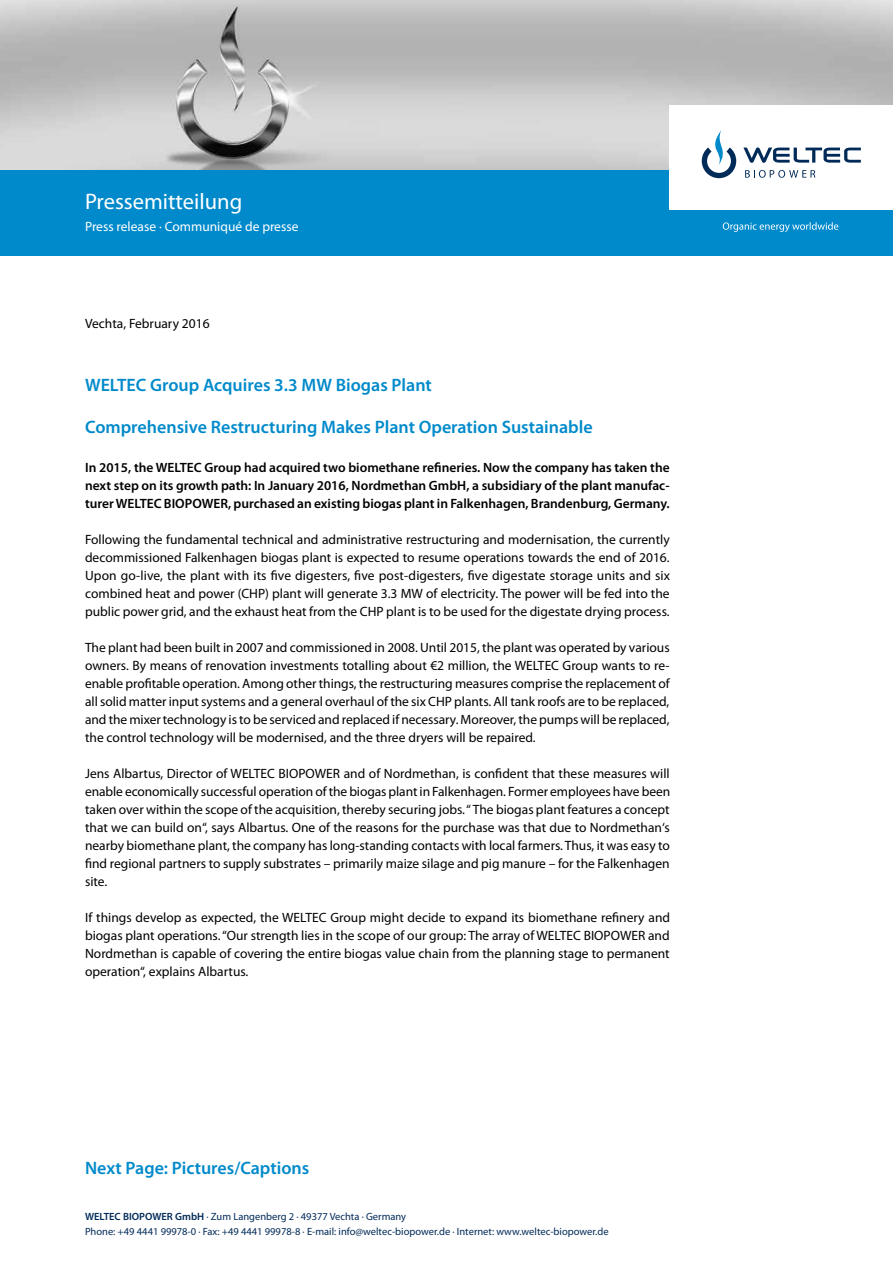
<style>
.page{position:relative;width:893px;height:1263px;background:#fff}
.page>*{position:absolute;margin:0;border:0;box-sizing:border-box;transform-origin:0 0}
.t1{font:22.5px "Myriad Pro";color:#fff}
.t2{font:600 18px "Myriad Pro";color:#008acb}
.t3{font:13.5px/18px "Myriad Pro";color:#000;text-align:justify}
.t4{font:600 13.5px/18px "Myriad Pro";color:#000;text-align:justify}
.t5{font:13.5px "Myriad Pro";color:#fff}
.t6{font:10.5px/15px "Myriad Pro";color:#002a58}
.s1{font-weight:600}
</style>
<div class="page">
<img style="left:0;top:0;width:893px;height:170px">
<div style="left:0;top:170px;width:893px;height:85px;background:#008acb"></div>
<div style="left:670px;top:106px;width:223px;height:104px;background:#fff"></div>
<svg style="left:723px;top:222px;width:115px;height:10px"></svg>
<svg style="left:702px;top:130px;width:34px;height:48px"></svg>
<svg style="left:743px;top:147px;width:118px;height:16px"></svg>
<svg style="left:745px;top:170px;width:70px;height:8px"></svg>
<h1 class="t1" style="left:85px;top:188px;width:159px">Pressemitteilung</h1>
<p class="t5" style="left:85px;top:218px;width:215px">Press release · Communiqué de presse</p>
<p class="t3" style="left:85px;top:314px;width:126px">Vechta, February 2016</p>
<h2 class="t2" style="left:85px;top:373px;width:348px">WELTEC Group Acquires 3.3 MW Biogas Plant</h2>
<h2 class="t2" style="left:85px;top:415px;width:509px">Comprehensive Restructuring Makes Plant Operation Sustainable</h2>
<p class="t4" style="left:85px;top:458px;width:586px">In 2015, the WELTEC Group had acquired two biomethane refineries. Now the company has taken the next step on its growth path: In January 2016, Nordmethan GmbH, a subsidiary of the plant manufac&shy;turer WELTEC BIOPOWER, purchased an existing biogas plant in Falkenhagen, Brandenburg, Germany.</p>
<p class="t3" style="left:85px;top:530px;width:587px">Following the fundamental technical and administrative restructuring and modernisation, the currently decommissioned Falkenhagen biogas plant is expected to resume operations towards the end of 2016.<br>Upon go-live, the plant with its five digesters, five post-digesters, five digestate storage units and six combined heat and power (CHP) plant will generate 3.3 MW of electricity. The power will be fed into the public power grid, and the exhaust heat from the CHP plant is to be used for the digestate drying process.</p>
<p class="t3" style="left:85px;top:638px;width:586px">The plant had been built in 2007 and commissioned in 2008. Until 2015, the plant was operated by various owners. By means of renovation investments totalling about €2 million, the WELTEC Group wants to re&shy;enable profitable operation. Among other things, the restructuring measures comprise the replacement of all solid matter input systems and a general overhaul of the six CHP plants. All tank roofs are to be replaced, and the mixer technology is to be serviced and replaced if necessary. Moreover, the pumps will be replaced, the control technology will be modernised, and the three dryers will be repaired.</p>
<p class="t3" style="left:85px;top:764px;width:587px">Jens Albartus, Director of WELTEC BIOPOWER and of Nordmethan, is confident that these measures will enable economically successful operation of the biogas plant in Falkenhagen. Former employees have been taken over within the scope of the acquisition, thereby securing jobs. “ The biogas plant features a concept that we can build on“, says Albartus. One of the reasons for the purchase was that due to Nordmethan‘s nearby biomethane plant, the company has long-standing contacts with local farmers. Thus, it was easy to find regional partners to supply substrates – primarily maize silage and pig manure – for the Falkenhagen site.</p>
<p class="t3" style="left:85px;top:908px;width:587px">If things develop as expected, the WELTEC Group might decide to expand its biomethane refinery and biogas plant operations. “Our strength lies in the scope of our group: The array of WELTEC BIOPOWER and Nordmethan is capable of covering the entire biogas value chain from the planning stage to permanent operation“, explains Albartus.</p>
<h2 class="t2" style="left:85px;top:1156px;width:226px">Next Page: Pictures/Captions</h2>
<p class="t6" style="left:85px;top:1209px;width:525px"><span class="s1">WELTEC BIOPOWER GmbH</span> · Zum Langenberg 2 · 49377 Vechta · Germany<br>Phone: +49 4441 99978-0 · Fax: +49 4441 99978-8 · E-mail: info@weltec-biopower.de · Internet: www.weltec-biopower.de</p>
</div>
